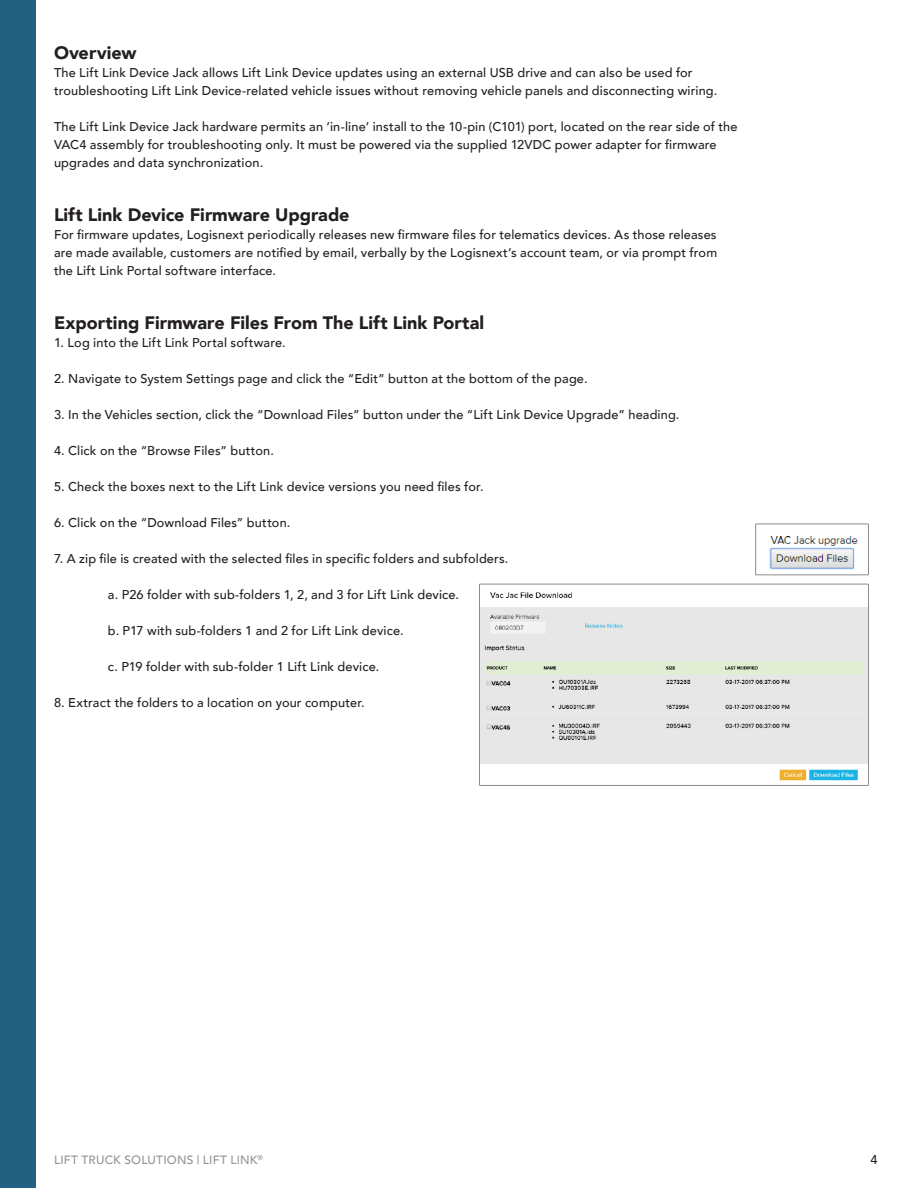
<style>
.page{position:relative;width:918px;height:1188px;background:#fff}
.page>*{position:absolute;margin:0;border:0;box-sizing:border-box;transform-origin:0 0}
.t1{font:900 18px "Avenir";color:#231f20}
.t2{font:500 12.75px/18px "Avenir";letter-spacing:.01em;color:#231f20}
.t3{font:500 12px "Avenir";letter-spacing:.015em;color:#939598}
</style>
<div class="page">
<div style="left:0;top:0;width:36px;height:1188px;background:#226180"></div>
<img style="left:479px;top:523px;width:390px;height:263px">
<p class="t1" style="left:54px;top:37px;width:84px">Overview</p>
<p class="t2" style="left:54px;top:62px;width:665px">The Lift Link Device Jack allows Lift Link Device updates using an external USB drive and can also be used for troubleshooting Lift Link Device-related vehicle issues without removing vehicle panels and disconnecting wiring.</p>
<p class="t2" style="left:54px;top:116px;width:685px">The Lift Link Device Jack hardware permits an ‘in-line’ install to the 10-pin (C101) port, located on the rear side of the<br>VAC4 assembly for troubleshooting only. It must be powered via the supplied 12VDC power adapter for firmware upgrades and data synchronization.</p>
<p class="t1" style="left:54px;top:199px;width:297px">Lift Link Device Firmware Upgrade</p>
<p class="t2" style="left:54px;top:224px;width:665px;text-align:justify">For firmware updates, Logisnext periodically releases new firmware files for telematics devices. As those releases are made available, customers are notified by email, verbally by the Logisnext’s account team, or via prompt from the Lift Link Portal software interface.</p>
<p class="t1" style="left:54px;top:307px;width:432px">Exporting Firmware Files From The Lift Link Portal</p>
<p class="t2" style="left:54px;top:332px;width:233px">1. Log into the Lift Link Portal software.</p>
<p class="t2" style="left:54px;top:368px;width:535px">2. Navigate to System Settings page and click the “Edit” button at the bottom of the page.</p>
<p class="t2" style="left:54px;top:404px;width:627px">3. In the Vehicles section, click the “Download Files” button under the “Lift Link Device Upgrade” heading.</p>
<p class="t2" style="left:54px;top:440px;width:221px">4. Click on the “Browse Files” button.</p>
<p class="t2" style="left:54px;top:476px;width:431px">5. Check the boxes next to the Lift Link device versions you need files for.</p>
<p class="t2" style="left:54px;top:512px;width:238px">6. Click on the “Download Files” button.</p>
<p class="t2" style="left:54px;top:548px;width:456px">7. A zip file is created with the selected files in specific folders and subfolders.</p>
<p class="t2" style="left:108px;top:584px;width:353px">a. P26 folder with sub-folders 1, 2, and 3 for Lift Link device.</p>
<p class="t2" style="left:108px;top:620px;width:297px">b. P17 with sub-folders 1 and 2 for Lift Link device.</p>
<p class="t2" style="left:108px;top:656px;width:273px">c. P19 folder with sub-folder 1 Lift Link device.</p>
<p class="t2" style="left:54px;top:692px;width:312px">8. Extract the folders to a location on your computer.</p>
<p class="t3" style="left:54px;top:1149px;width:211px">LIFT TRUCK SOLUTIONS | LIFT LINK<sup>®</sup></p>
<p class="t2" style="left:870px;top:1150px;width:9px">4</p>
</div>
